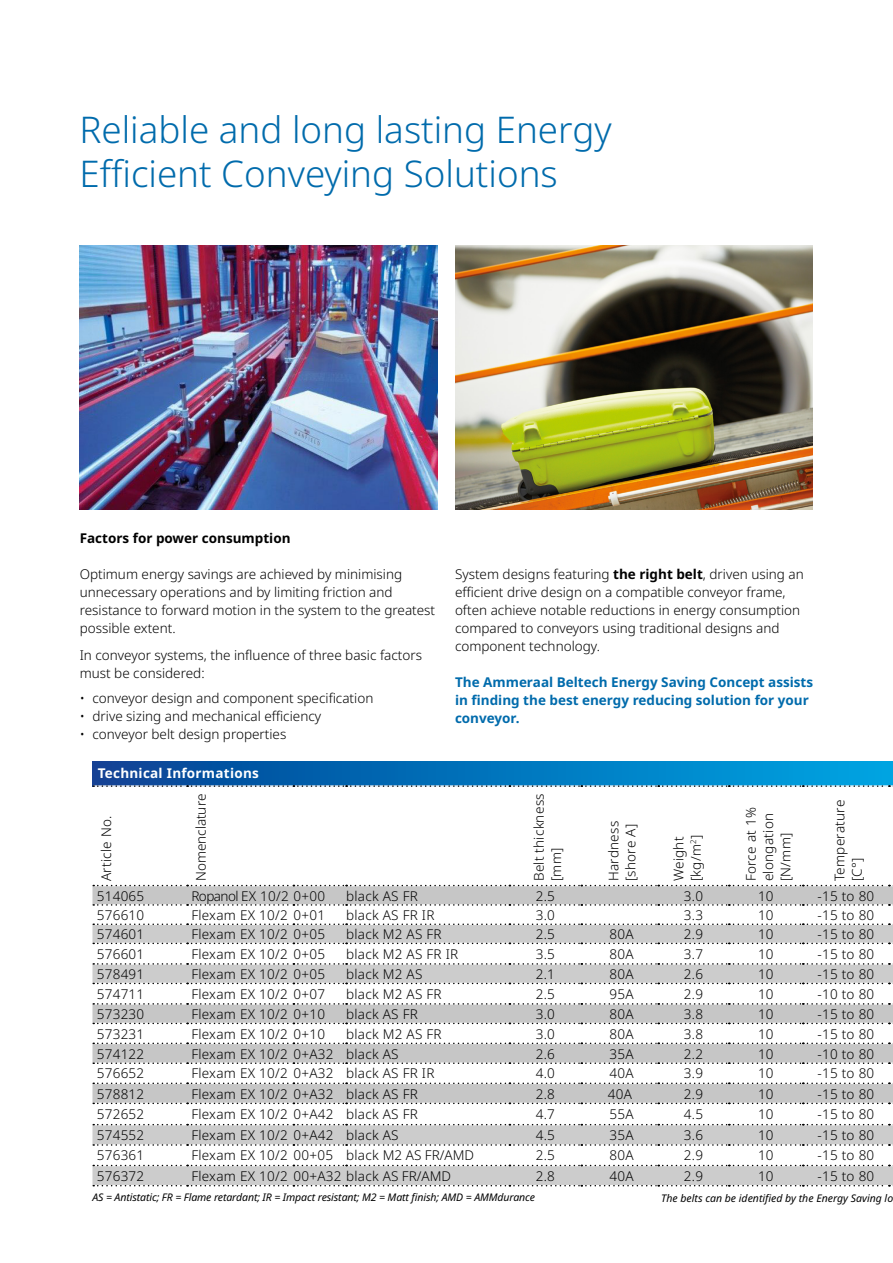
<style>
.page{position:relative;width:893px;height:1263px;background:#fff}
.page>*{position:absolute;margin:0;border:0;box-sizing:border-box;transform-origin:0 0}
.t1{font:300 36.75px/44.1px "Noto Sans";color:#006bac}
.t2{font:300 13.5px/18px "Noto Sans";color:#000}
.t3{font:300 13.5px/17.2px "Noto Sans";letter-spacing:.02em;color:#000}
.t4{font:700 13.5px/18px "Noto Sans";color:#006bac}
.t5{font:700 13.5px "Noto Sans";color:#000}
.t6{font:700 13.5px "Noto Sans";letter-spacing:.02em;color:#fff}
.t7{font:300 13.5px "Noto Sans";letter-spacing:-.04em;color:#000}
.t8{font:italic 10.5px "Noto Sans";letter-spacing:-.01em;color:#000}
.s1{font-weight:700}
</style>
<div class="page">
<img style="left:80px;top:245px;width:358px;height:264px">
<img style="left:455px;top:245px;width:357px;height:264px">
<div style="left:92px;top:761px;width:801px;height:25px;background:linear-gradient(to right,#074294,#00a6e3)"></div>
<div style="left:92px;top:885px;width:801px;height:20px;background:#c6c6c6"></div>
<svg style="left:92px;top:924px;width:801px;height:262px"></svg>
<svg style="left:93px;top:785px;width:800px;height:2px"></svg>
<svg style="left:93px;top:885px;width:800px;height:1px"></svg>
<svg style="left:93px;top:904px;width:800px;height:2px"></svg>
<svg style="left:93px;top:923px;width:800px;height:2px"></svg>
<svg style="left:93px;top:943px;width:800px;height:1px"></svg>
<svg style="left:93px;top:963px;width:800px;height:2px"></svg>
<svg style="left:93px;top:983px;width:800px;height:1px"></svg>
<svg style="left:93px;top:1003px;width:800px;height:2px"></svg>
<svg style="left:93px;top:1023px;width:800px;height:1px"></svg>
<svg style="left:92px;top:1042px;width:801px;height:22px"></svg>
<svg style="left:93px;top:1082px;width:800px;height:2px"></svg>
<svg style="left:93px;top:1103px;width:800px;height:1px"></svg>
<svg style="left:93px;top:1124px;width:800px;height:1px"></svg>
<svg style="left:93px;top:1144px;width:800px;height:2px"></svg>
<svg style="left:93px;top:1165px;width:800px;height:1px"></svg>
<svg style="left:93px;top:1185px;width:800px;height:1px"></svg>
<h1 class="t1" style="left:79px;top:108px;width:534px">Reliable and long lasting Energy<br>Efficient Conveying Solutions</h1>
<p class="t5" style="left:80px;top:528px;width:212px">Factors for power consumption</p>
<p class="t2" style="left:80px;top:565px;width:357px">Optimum energy savings are achieved by minimising unnecessary operations and by limiting friction and resistance to forward motion in the system to the greatest possible extent.</p>
<p class="t2" style="left:80px;top:646px;width:344px">In conveyor systems, the influence of three basic factors must be considered:</p>
<p class="t2" style="left:80px;top:690px;width:295px">• conveyor design and component specification</p>
<p class="t2" style="left:80px;top:708px;width:243px">• drive sizing and mechanical efficiency</p>
<p class="t2" style="left:80px;top:726px;width:208px">• conveyor belt design properties</p>
<p class="t2" style="left:455px;top:565px;width:350px">System designs featuring <span class="s1">the right belt</span>, driven using an efficient drive design on a compatible conveyor frame, often achieve notable reductions in energy consumption compared to conveyors using traditional designs and component technology.</p>
<p class="t4" style="left:455px;top:673px;width:360px">The Ammeraal Beltech Energy Saving Concept assists in finding the best energy reducing solution for your conveyor.</p>
<p class="t6" style="left:98px;top:764px;width:163px">Technical Informations</p>
<p class="t3" style="left:98px;top:881px;width:67px;rotate:-90deg">Article No.</p>
<p class="t2" style="left:192px;top:881px;width:89px;rotate:-90deg">Nomenclature</p>
<p class="t3" style="left:531px;top:881px;width:89px;rotate:-90deg">Belt thickness [mm]</p>
<p class="t3" style="left:605px;top:881px;width:62px;rotate:-90deg">Hardness [shore A]</p>
<p class="t3" style="left:670px;top:881px;width:48px;rotate:-90deg">Weight [kg/m<sup>2</sup>]</p>
<p class="t3" style="left:743px;top:881px;width:75px;rotate:-90deg">Force at 1% elongation [N/mm]</p>
<p class="t3" style="left:831px;top:881px;width:83px;rotate:-90deg">Temperature [C°]</p>
<p class="t2" style="left:97px;top:887px;width:49px">514065</p>
<p class="t7" style="left:191px;top:886px;width:135px">Ropanol EX 10/2 0+00</p>
<p class="t3" style="left:346px;top:887px;width:73px">black AS FR</p>
<p class="t2" style="left:536px;top:887px;width:21px">2.5</p>
<p class="t2" style="left:684px;top:887px;width:21px">3.0</p>
<p class="t2" style="left:758px;top:887px;width:17px">10</p>
<p class="t2" style="left:817px;top:887px;width:58px">-15 to 80</p>
<p class="t2" style="left:97px;top:906px;width:49px">576610</p>
<p class="t3" style="left:191px;top:907px;width:135px">Flexam EX 10/2 0+01</p>
<p class="t3" style="left:346px;top:907px;width:90px">black AS FR IR</p>
<p class="t2" style="left:536px;top:906px;width:21px">3.0</p>
<p class="t2" style="left:684px;top:906px;width:21px">3.3</p>
<p class="t2" style="left:758px;top:906px;width:17px">10</p>
<p class="t2" style="left:817px;top:906px;width:58px">-15 to 80</p>
<p class="t2" style="left:97px;top:926px;width:49px">574601</p>
<p class="t3" style="left:191px;top:926px;width:135px">Flexam EX 10/2 0+05</p>
<p class="t3" style="left:346px;top:926px;width:97px">black M2 AS FR</p>
<p class="t2" style="left:536px;top:926px;width:21px">2.5</p>
<p class="t2" style="left:610px;top:926px;width:26px">80A</p>
<p class="t2" style="left:684px;top:926px;width:21px">2.9</p>
<p class="t2" style="left:758px;top:926px;width:17px">10</p>
<p class="t2" style="left:817px;top:926px;width:58px">-15 to 80</p>
<p class="t2" style="left:97px;top:945px;width:49px">576601</p>
<p class="t3" style="left:191px;top:945px;width:135px">Flexam EX 10/2 0+05</p>
<p class="t3" style="left:346px;top:945px;width:114px">black M2 AS FR IR</p>
<p class="t2" style="left:536px;top:945px;width:21px">3.5</p>
<p class="t2" style="left:610px;top:945px;width:26px">80A</p>
<p class="t2" style="left:684px;top:945px;width:21px">3.7</p>
<p class="t2" style="left:758px;top:945px;width:17px">10</p>
<p class="t2" style="left:817px;top:945px;width:58px">-15 to 80</p>
<p class="t2" style="left:97px;top:965px;width:49px">578491</p>
<p class="t3" style="left:191px;top:966px;width:135px">Flexam EX 10/2 0+05</p>
<p class="t3" style="left:346px;top:966px;width:78px">black M2 AS</p>
<p class="t2" style="left:536px;top:965px;width:21px">2.1</p>
<p class="t2" style="left:610px;top:965px;width:26px">80A</p>
<p class="t2" style="left:684px;top:965px;width:21px">2.6</p>
<p class="t2" style="left:758px;top:965px;width:17px">10</p>
<p class="t2" style="left:817px;top:965px;width:58px">-15 to 80</p>
<p class="t2" style="left:97px;top:985px;width:49px">574711</p>
<p class="t3" style="left:191px;top:985px;width:135px">Flexam EX 10/2 0+07</p>
<p class="t3" style="left:346px;top:985px;width:97px">black M2 AS FR</p>
<p class="t2" style="left:536px;top:985px;width:21px">2.5</p>
<p class="t2" style="left:610px;top:985px;width:26px">95A</p>
<p class="t2" style="left:684px;top:985px;width:21px">2.9</p>
<p class="t2" style="left:758px;top:985px;width:17px">10</p>
<p class="t2" style="left:817px;top:985px;width:58px">-10 to 80</p>
<p class="t2" style="left:97px;top:1005px;width:49px">573230</p>
<p class="t3" style="left:191px;top:1006px;width:135px">Flexam EX 10/2 0+10</p>
<p class="t3" style="left:346px;top:1006px;width:73px">black AS FR</p>
<p class="t2" style="left:536px;top:1005px;width:21px">3.0</p>
<p class="t2" style="left:610px;top:1005px;width:26px">80A</p>
<p class="t2" style="left:684px;top:1005px;width:21px">3.8</p>
<p class="t2" style="left:758px;top:1005px;width:17px">10</p>
<p class="t2" style="left:817px;top:1005px;width:58px">-15 to 80</p>
<p class="t2" style="left:97px;top:1025px;width:49px">573231</p>
<p class="t3" style="left:191px;top:1025px;width:135px">Flexam EX 10/2 0+10</p>
<p class="t3" style="left:346px;top:1025px;width:97px">black M2 AS FR</p>
<p class="t2" style="left:536px;top:1025px;width:21px">3.0</p>
<p class="t2" style="left:610px;top:1025px;width:26px">80A</p>
<p class="t2" style="left:684px;top:1025px;width:21px">3.8</p>
<p class="t2" style="left:758px;top:1025px;width:17px">10</p>
<p class="t2" style="left:817px;top:1025px;width:58px">-15 to 80</p>
<p class="t2" style="left:97px;top:1045px;width:49px">574122</p>
<p class="t3" style="left:191px;top:1045px;width:209px">Flexam EX 10/2 0+A32 black AS</p>
<p class="t2" style="left:536px;top:1045px;width:21px">2.6</p>
<p class="t2" style="left:610px;top:1045px;width:26px">35A</p>
<p class="t2" style="left:684px;top:1045px;width:21px">2.2</p>
<p class="t2" style="left:758px;top:1045px;width:17px">10</p>
<p class="t2" style="left:817px;top:1045px;width:58px">-10 to 80</p>
<p class="t2" style="left:97px;top:1065px;width:49px">576652</p>
<p class="t3" style="left:191px;top:1065px;width:245px">Flexam EX 10/2 0+A32 black AS FR IR</p>
<p class="t2" style="left:536px;top:1065px;width:21px">4.0</p>
<p class="t2" style="left:610px;top:1065px;width:26px">40A</p>
<p class="t2" style="left:684px;top:1065px;width:21px">3.9</p>
<p class="t2" style="left:758px;top:1065px;width:17px">10</p>
<p class="t2" style="left:817px;top:1065px;width:58px">-15 to 80</p>
<p class="t2" style="left:97px;top:1085px;width:49px">578812</p>
<p class="t3" style="left:191px;top:1085px;width:228px">Flexam EX 10/2 0+A32 black AS FR</p>
<p class="t2" style="left:536px;top:1085px;width:21px">2.8</p>
<p class="t2" style="left:608px;top:1085px;width:26px">40A</p>
<p class="t2" style="left:684px;top:1085px;width:21px">2.9</p>
<p class="t2" style="left:758px;top:1085px;width:17px">10</p>
<p class="t2" style="left:817px;top:1085px;width:58px">-15 to 80</p>
<p class="t2" style="left:97px;top:1105px;width:49px">572652</p>
<p class="t3" style="left:191px;top:1105px;width:228px">Flexam EX 10/2 0+A42 black AS FR</p>
<p class="t2" style="left:536px;top:1105px;width:21px">4.7</p>
<p class="t2" style="left:610px;top:1105px;width:26px">55A</p>
<p class="t2" style="left:684px;top:1105px;width:21px">4.5</p>
<p class="t2" style="left:758px;top:1105px;width:17px">10</p>
<p class="t2" style="left:817px;top:1105px;width:58px">-15 to 80</p>
<p class="t2" style="left:97px;top:1126px;width:49px">574552</p>
<p class="t3" style="left:191px;top:1127px;width:209px">Flexam EX 10/2 0+A42 black AS</p>
<p class="t2" style="left:536px;top:1126px;width:21px">4.5</p>
<p class="t2" style="left:610px;top:1126px;width:26px">35A</p>
<p class="t2" style="left:684px;top:1126px;width:21px">3.6</p>
<p class="t2" style="left:758px;top:1126px;width:17px">10</p>
<p class="t2" style="left:817px;top:1126px;width:58px">-15 to 80</p>
<p class="t2" style="left:97px;top:1146px;width:49px">576361</p>
<p class="t3" style="left:191px;top:1147px;width:284px">Flexam EX 10/2 00+05 black M2 AS FR/AMD</p>
<p class="t2" style="left:536px;top:1146px;width:21px">2.5</p>
<p class="t2" style="left:610px;top:1146px;width:26px">80A</p>
<p class="t2" style="left:684px;top:1146px;width:21px">2.9</p>
<p class="t2" style="left:758px;top:1146px;width:17px">10</p>
<p class="t2" style="left:817px;top:1146px;width:58px">-15 to 80</p>
<p class="t2" style="left:97px;top:1167px;width:49px">576372</p>
<p class="t3" style="left:191px;top:1167px;width:261px">Flexam EX 10/2 00+A32 black AS FR/AMD</p>
<p class="t2" style="left:536px;top:1167px;width:21px">2.8</p>
<p class="t2" style="left:610px;top:1167px;width:26px">40A</p>
<p class="t2" style="left:684px;top:1167px;width:21px">2.9</p>
<p class="t2" style="left:758px;top:1167px;width:17px">10</p>
<p class="t2" style="left:817px;top:1167px;width:58px">-15 to 80</p>
<p class="t8" style="left:92px;top:1189px;width:444px">AS = Antistatic; FR = Flame retardant; IR = Impact resistant; M2 = Matt finish; AMD = AMMdurance</p>
<p class="t8" style="left:661px;top:1190px;width:233px">The belts can be identified by the Energy Saving lo</p>
</div>
